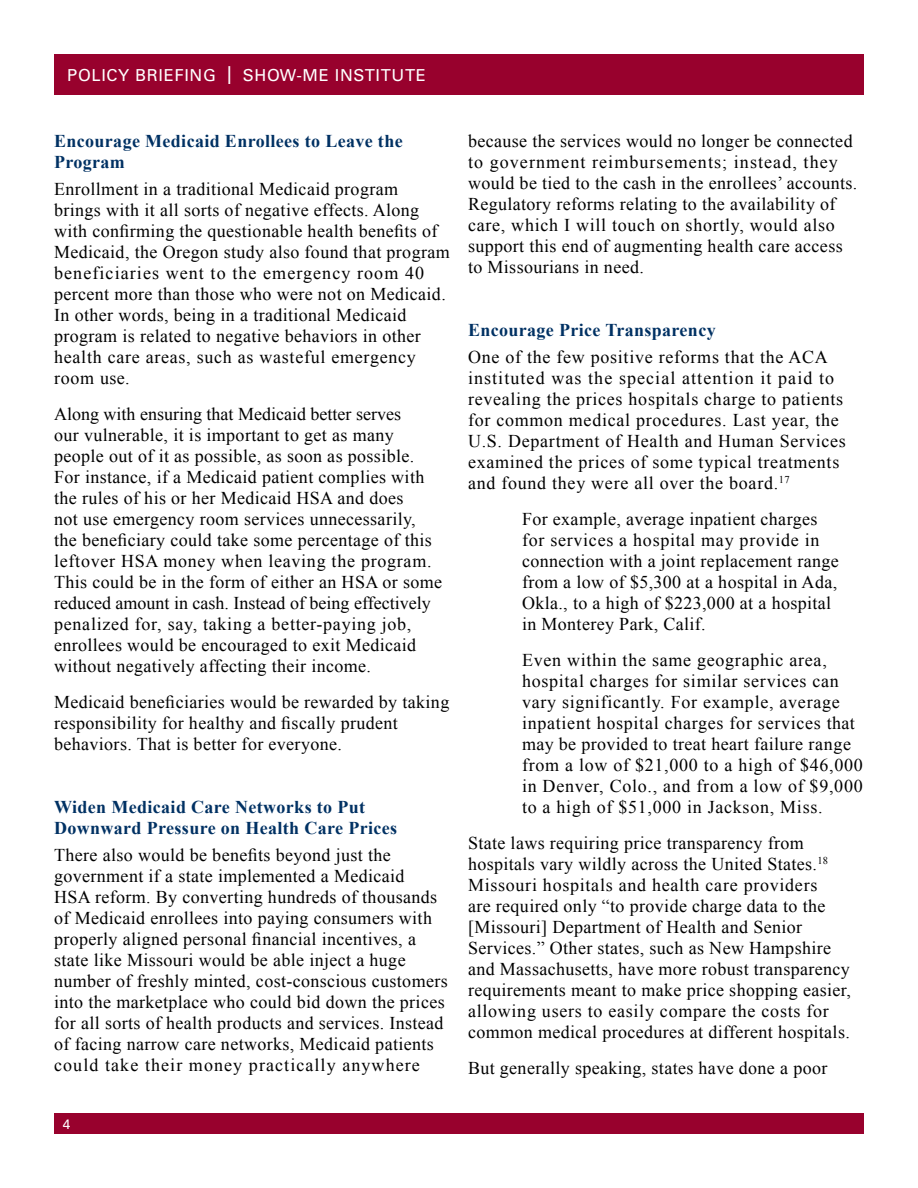
<style>
.page{position:relative;width:918px;height:1188px;background:#fff}
.page>*{position:absolute;margin:0;border:0;box-sizing:border-box;transform-origin:0 0}
.t1{font:18px/21px "Times New Roman";letter-spacing:.02em;color:#000}
.t2{font:18px/21px "Times New Roman";letter-spacing:.04em;color:#000}
.Heading_3{font:700 18px/21px "Times New Roman";letter-spacing:.02em;color:#003163}
.t3{font:16.5px "Univers LT Std";letter-spacing:.04em;color:#fff}
.Photo_Titles{font:13.5px "Univers LT Std";color:#fff}
.s1{font-size:24.75px}
</style>
<div class="page">
<div style="left:54px;top:54px;width:810px;height:40px;background:#98012d"></div>
<div style="left:54px;top:1114px;width:810px;height:20px;background:#98012d"></div>
<p class="t3" style="left:67px;top:66px;width:360px">POLICY BRIEFING <span class="s1">I</span> SHOW-ME INSTITUTE</p>
<p class="Heading_3" style="left:54px;top:131px;width:350px">Encourage Medicaid Enrollees to Leave the<br>Program</p>
<p class="t1" style="left:54px;top:178px;width:397px">Enrollment in a traditional Medicaid program<br>brings with it all sorts of negative effects. Along with confirming the questionable health benefits of Medicaid, the Oregon study also found that program beneficiaries went to the emergency room 40 percent more than those who were not on Medicaid.<br>In other words, being in a traditional Medicaid program is related to negative behaviors in other health care areas, such as wasteful emergency room use.</p>
<p class="t1" style="left:54px;top:403px;width:390px">Along with ensuring that Medicaid better serves<br>our vulnerable, it is important to get as many people out of it as possible, as soon as possible.<br>For instance, if a Medicaid patient complies with the rules of his or her Medicaid HSA and does<br>not use emergency room services unnecessarily, the beneficiary could take some percentage of this leftover HSA money when leaving the program.<br>This could be in the form of either an HSA or some reduced amount in cash. Instead of being effectively penalized for, say, taking a better-paying job, enrollees would be encouraged to exit Medicaid without negatively affecting their income.</p>
<p class="t1" style="left:54px;top:691px;width:397px">Medicaid beneficiaries would be rewarded by taking responsibility for healthy and fiscally prudent behaviors. That is better for everyone.</p>
<p class="Heading_3" style="left:54px;top:797px;width:345px">Widen Medicaid Care Networks to Put<br>Downward Pressure on Health Care Prices</p>
<p class="t1" style="left:54px;top:844px;width:395px">There also would be benefits beyond just the government if a state implemented a Medicaid<br>HSA reform. By converting hundreds of thousands of Medicaid enrollees into paying consumers with properly aligned personal financial incentives, a state like Missouri would be able inject a huge number of freshly minted, cost-conscious customers into the marketplace who could bid down the prices for all sorts of health products and services. Instead of facing narrow care networks, Medicaid patients could take their money practically anywhere</p>
<p class="Photo_Titles" style="left:63px;top:1116px;width:9px">4</p>
<p class="t1" style="left:468px;top:131px;width:391px">because the services would no longer be connected to government reimbursements; instead, they would be tied to the cash in the enrollees’ accounts.<br>Regulatory reforms relating to the availability of care, which I will touch on shortly, would also support this end of augmenting health care access to Missourians in need.</p>
<p class="Heading_3" style="left:468px;top:320px;width:249px">Encourage Price Transparency</p>
<p class="t2" style="left:468px;top:347px;width:379px">One of the few positive reforms that the ACA instituted was the special attention it paid to revealing the prices hospitals charge to patients for common medical procedures. Last year, the U.S. Department of Health and Human Services examined the prices of some typical treatments and found they were all over the board.<sup>17</sup></p>
<p class="t1" style="left:522px;top:509px;width:318px">For example, average inpatient charges for services a hospital may provide in connection with a joint replacement range from a low of $5,300 at a hospital in Ada, Okla., to a high of $223,000 at a hospital in Monterey Park, Calif.</p>
<p class="t2" style="left:522px;top:650px;width:342px">Even within the same geographic area, hospital charges for similar services can vary significantly. For example, average inpatient hospital charges for services that may be provided to treat heart failure range from a low of $21,000 to a high of $46,000 in Denver, Colo., and from a low of $9,000 to a high of $51,000 in Jackson, Miss.</p>
<p class="t1" style="left:468px;top:833px;width:384px">State laws requiring price transparency from hospitals vary wildly across the United States.<sup>18<br></sup>Missouri hospitals and health care providers<br>are required only “to provide charge data to the [Missouri] Department of Health and Senior Services.” Other states, such as New Hampshire and Massachusetts, have more robust transparency requirements meant to make price shopping easier, allowing users to easily compare the costs for common medical procedures at different hospitals.</p>
<p class="t1" style="left:468px;top:1058px;width:361px">But generally speaking, states have done a poor</p>
</div>
